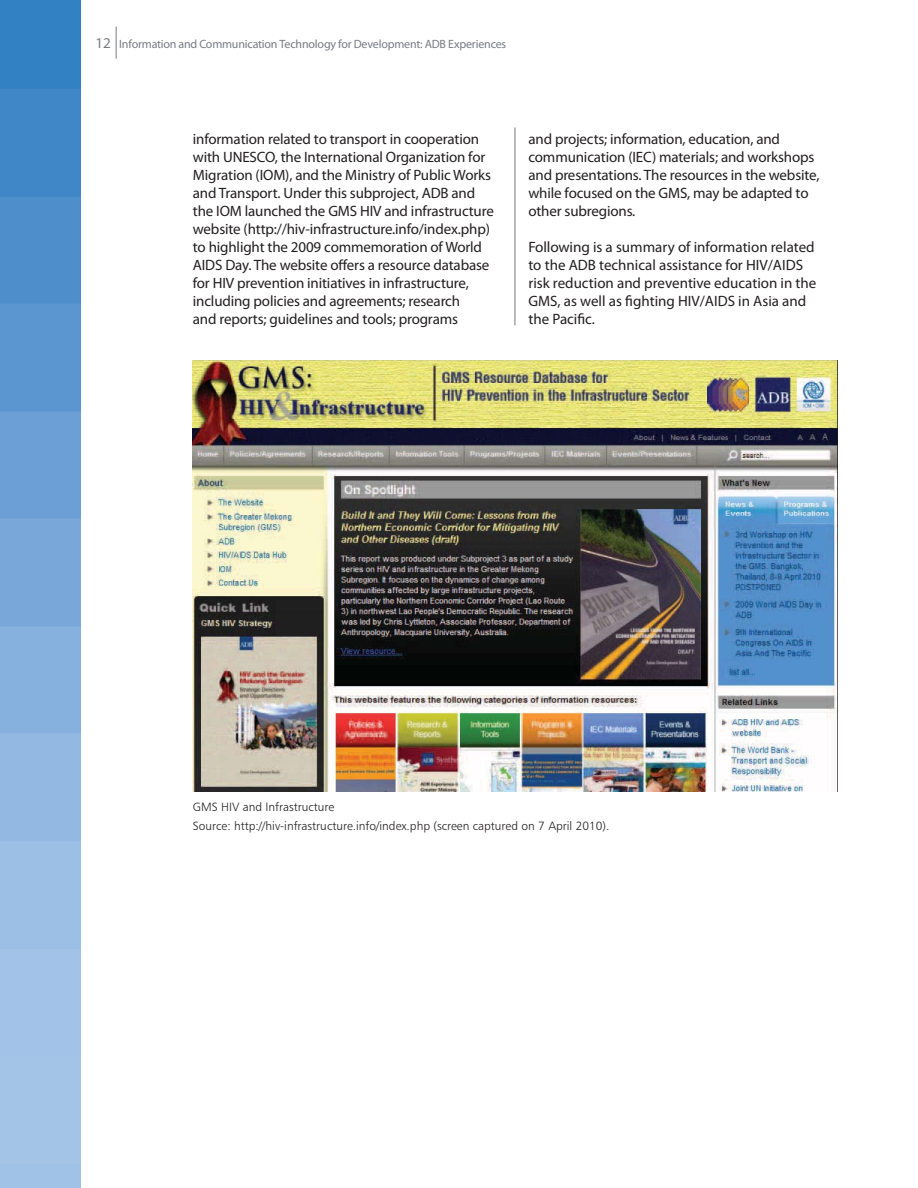
<style>
.page{position:relative;width:918px;height:1188px;background:#fff}
.page>*{position:absolute;margin:0;border:0;box-sizing:border-box;transform-origin:0 0}
.t1{font:15px/18px "Myriad Pro";letter-spacing:-.01em;color:#231f20}
.t2{font:12px/19.5px "Humanist 777 BT Light B";color:#231f20}
.t3{font:12px "Myriad Pro";letter-spacing:-.015em;color:#787c83}
.s1{font-size:15px}
</style>
<div class="page">
<img style="left:0;top:0;width:81px;height:1188px">
<hr style="left:116px;top:27px;width:1px;height:32px;background:#787c83">
<img style="left:193px;top:360px;width:644px;height:431px">
<hr style="left:515px;top:128px;width:1px;height:198px;background:#77787b">
<p class="t3" style="left:95px;top:40px;width:412px"><span class="s1">12</span> Information and Communication Technology for Development: ADB Experiences</p>
<p class="t1" style="left:193px;top:131px;width:303px">information related to transport in cooperation with UNESCO, the International Organization for Migration (IOM), and the Ministry of Public Works and Transport. Under this subproject, ADB and the IOM launched the GMS HIV and infrastructure website (http://hiv-infrastructure.info/index.php) to highlight the 2009 commemoration of World AIDS Day. The website offers a resource database for HIV prevention initiatives in infrastructure, including policies and agreements; research<br>and reports; guidelines and tools; programs</p>
<p class="t1" style="left:528px;top:131px;width:293px">and projects; information, education, and communication (IEC) materials; and workshops and presentations. The resources in the website, while focused on the GMS, may be adapted to other subregions.</p>
<p class="t1" style="left:528px;top:239px;width:290px">Following is a summary of information related to the ADB technical assistance for HIV/AIDS risk reduction and preventive education in the GMS, as well as fighting HIV/AIDS in Asia and the Pacific.</p>
<p class="t2" style="left:193px;top:798px;width:418px">GMS HIV and Infrastructure<br>Source: http://hiv-infrastructure.info/index.php (screen captured on 7 April 2010).</p>
</div>
